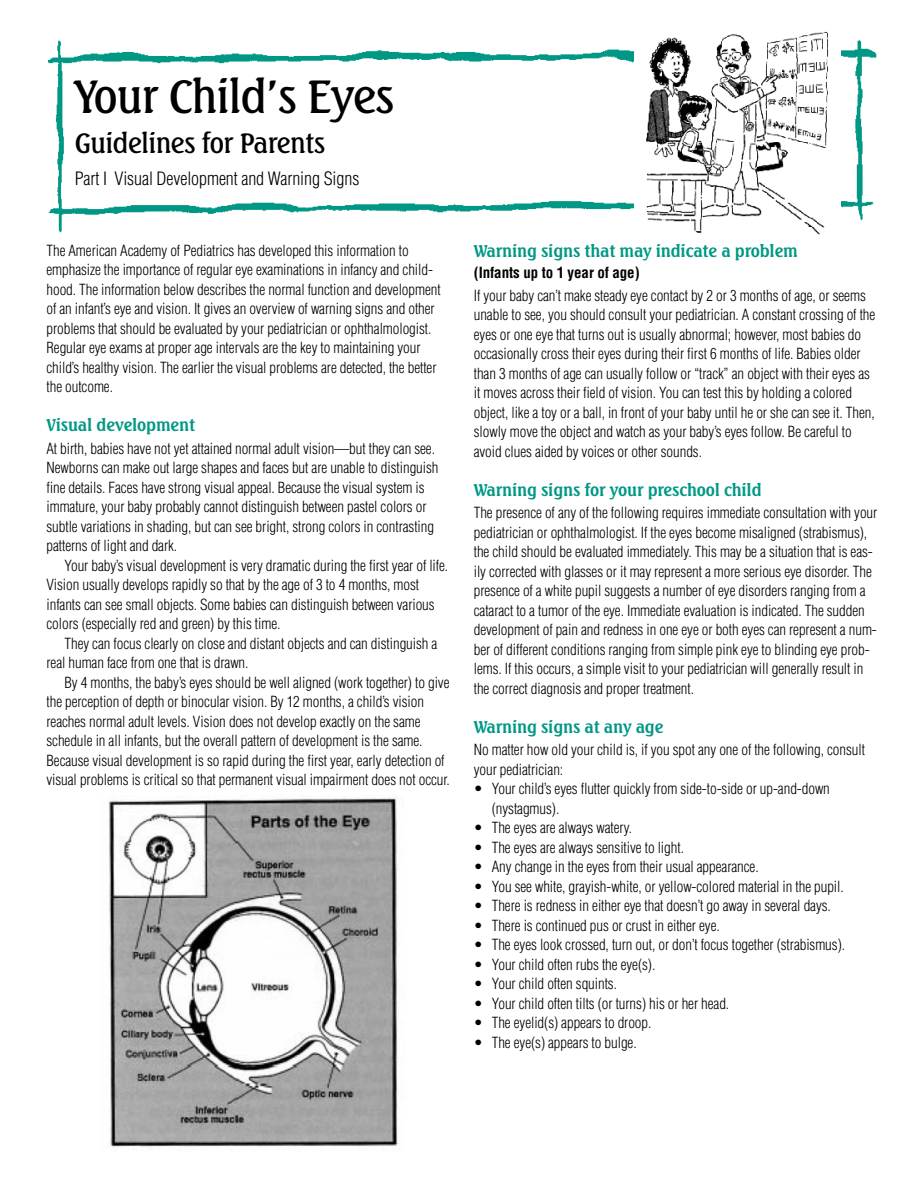
<style>
.page{position:relative;width:918px;height:1188px;background:#fff}
.page>*{position:absolute;margin:0;border:0;box-sizing:border-box;transform-origin:0 0}
.t1{font:500 45px "Seagull BT";letter-spacing:-.025em;color:#000}
.t2{font:500 27px "Seagull BT";letter-spacing:-.025em;color:#000}
.t3{font:300 condensed 18px "Helvetica";letter-spacing:-.005em;color:#000}
.t4{font:700 16.5px "Seagull BT";letter-spacing:-.01em;color:#009885}
.t5{font:300 condensed 15px/19.5px "Helvetica";letter-spacing:-.005em;color:#000}
.t6{font:700 condensed 15px "Helvetica";letter-spacing:-.005em;color:#000}
</style>
<div class="page">
<img style="left:49px;top:41px;width:828px;height:192px">
<img style="left:634px;top:31px;width:207px;height:204px">
<img style="left:108px;top:798px;width:290px;height:349px">
<h1 class="t1" style="left:75px;top:76px;width:321px">Your Child’s Eyes</h1>
<h2 class="t2" style="left:75px;top:131px;width:252px">Guidelines for Parents</h2>
<p class="t3" style="left:75px;top:171px;width:286px">Part I Visual Development and Warning Signs</p>
<p class="t5" style="left:46px;top:242px;width:396px">The American Academy of Pediatrics has developed this information to emphasize the importance of regular eye examinations in infancy and child&shy;hood. The information below describes the normal function and development of an infant’s eye and vision. It gives an overview of warning signs and other problems that should be evaluated by your pediatrician or ophthalmologist.<br>Regular eye exams at proper age intervals are the key to maintaining your child’s healthy vision. The earlier the visual problems are detected, the better the outcome.</p>
<p class="t4" style="left:46px;top:417px;width:150px">Visual development</p>
<p class="t5" style="left:46px;top:440px;width:394px">At birth, babies have not yet attained normal adult vision—but they can see.<br>Newborns can make out large shapes and faces but are unable to distinguish fine details. Faces have strong visual appeal. Because the visual system is immature, your baby probably cannot distinguish between pastel colors or subtle variations in shading, but can see bright, strong colors in contrasting patterns of light and dark.</p>
<p class="t5" style="left:46px;top:557px;width:403px;text-indent:18px">Your baby’s visual development is very dramatic during the first year of life.<br>Vision usually develops rapidly so that by the age of 3 to 4 months, most infants can see small objects. Some babies can distinguish between various colors (especially red and green) by this time.</p>
<p class="t5" style="left:46px;top:635px;width:392px;text-indent:18px">They can focus clearly on close and distant objects and can distinguish a real human face from one that is drawn.</p>
<p class="t5" style="left:46px;top:674px;width:405px;text-indent:18px">By 4 months, the baby’s eyes should be well aligned (work together) to give the perception of depth or binocular vision. By 12 months, a child’s vision reaches normal adult levels. Vision does not develop exactly on the same schedule in all infants, but the overall pattern of development is the same.<br>Because visual development is so rapid during the first year, early detection of visual problems is critical so that permanent visual impairment does not occur.</p>
<p class="t4" style="left:474px;top:244px;width:326px">Warning signs that may indicate a problem</p>
<p class="t6" style="left:474px;top:267px;width:167px">(Infants up to 1 year of age)</p>
<p class="t5" style="left:474px;top:287px;width:403px">If your baby can’t make steady eye contact by 2 or 3 months of age, or seems unable to see, you should consult your pediatrician. A constant crossing of the eyes or one eye that turns out is usually abnormal; however, most babies do occasionally cross their eyes during their first 6 months of life. Babies older than 3 months of age can usually follow or “track” an object with their eyes as it moves across their field of vision. You can test this by holding a colored object, like a toy or a ball, in front of your baby until he or she can see it. Then, slowly move the object and watch as your baby’s eyes follow. Be careful to avoid clues aided by voices or other sounds.</p>
<p class="t4" style="left:474px;top:482px;width:289px">Warning signs for your preschool child</p>
<p class="t5" style="left:474px;top:504px;width:405px">The presence of any of the following requires immediate consultation with your pediatrician or ophthalmologist. If the eyes become misaligned (strabismus), the child should be evaluated immediately. This may be a situation that is eas&shy;ily corrected with glasses or it may represent a more serious eye disorder. The presence of a white pupil suggests a number of eye disorders ranging from a cataract to a tumor of the eye. Immediate evaluation is indicated. The sudden development of pain and redness in one eye or both eyes can represent a num&shy;ber of different conditions ranging from simple pink eye to blinding eye prob&shy;lems. If this occurs, a simple visit to your pediatrician will generally result in the correct diagnosis and proper treatment.</p>
<p class="t4" style="left:474px;top:719px;width:191px">Warning signs at any age</p>
<p class="t5" style="left:474px;top:741px;width:393px">No matter how old your child is, if you spot any one of the following, consult your pediatrician:</p>
<p class="t5" style="left:492px;top:780px;width:340px;text-indent:-18px">• Your child’s eyes flutter quickly from side-to-side or up-and-down (nystagmus).</p>
<p class="t5" style="left:474px;top:819px;width:160px">• The eyes are always watery.</p>
<p class="t5" style="left:474px;top:839px;width:212px">• The eyes are always sensitive to light.</p>
<p class="t5" style="left:474px;top:858px;width:286px">• Any change in the eyes from their usual appearance.</p>
<p class="t5" style="left:474px;top:878px;width:372px">• You see white, grayish-white, or yellow-colored material in the pupil.</p>
<p class="t5" style="left:474px;top:897px;width:359px">• There is redness in either eye that doesn’t go away in several days.</p>
<p class="t5" style="left:474px;top:917px;width:248px">• There is continued pus or crust in either eye.</p>
<p class="t5" style="left:474px;top:936px;width:373px">• The eyes look crossed, turn out, or don’t focus together (strabismus).</p>
<p class="t5" style="left:474px;top:956px;width:183px">• Your child often rubs the eye(s).</p>
<p class="t5" style="left:474px;top:975px;width:145px">• Your child often squints.</p>
<p class="t5" style="left:474px;top:995px;width:257px">• Your child often tilts (or turns) his or her head.</p>
<p class="t5" style="left:474px;top:1014px;width:179px">• The eyelid(s) appears to droop.</p>
<p class="t5" style="left:474px;top:1034px;width:164px">• The eye(s) appears to bulge.</p>
</div>
